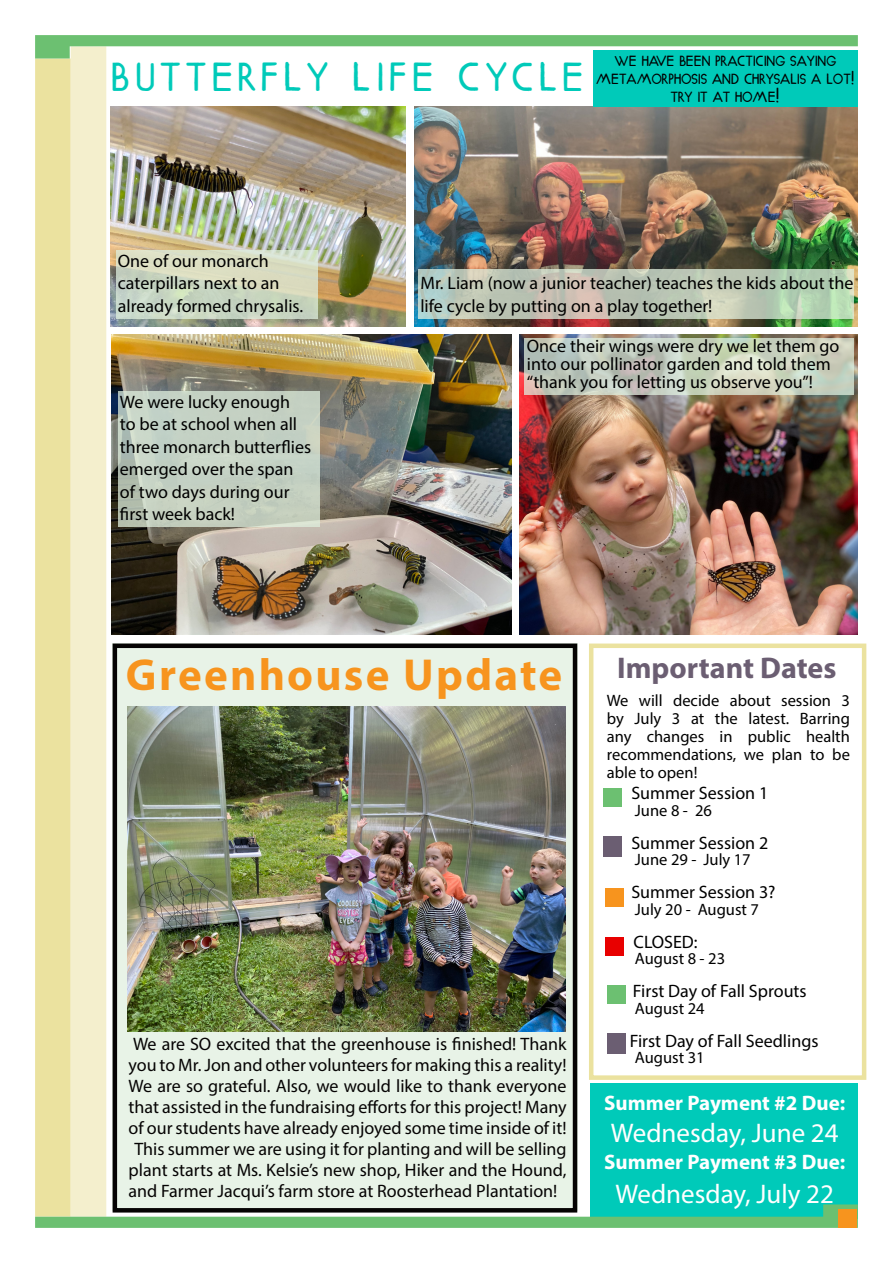
<style>
.page{position:relative;width:893px;height:1263px;background:#fff}
.page>*{position:absolute;margin:0;border:0;box-sizing:border-box;transform-origin:0 0}
.t1{font:49.5px "River Oak";letter-spacing:.1em;color:#00cab9}
.t2{font:700 45px "Myriad Pro";letter-spacing:.05em;color:#f7941e}
.t3{font:700 30px "Myriad Pro";color:#6b5e72}
.t4{font:27px "Myriad Pro";color:#fff}
.t5{font:700 21px "Myriad Pro";color:#fff}
.t6{font:18px/22.5px "Myriad Pro";color:#000}
.t7{font:18px/21px "Myriad Pro";color:#050303;text-align:center}
.t8{font:18px/18px "River Oak";color:#000;text-align:center}
.t9{font:16.5px/18px "Myriad Pro";color:#000;text-align:justify}
.s1{font-family:"Comic Sans MS";font-size:16.5px}
.s2{font-family:"Comic Sans MS"}
</style>
<div class="page">
<div style="left:591px;top:1083px;width:267px;height:135px;background:#00cab9"></div>
<div style="left:35px;top:58px;width:36px;height:1158px;background:#ebe29f"></div>
<div style="left:71px;top:46px;width:35px;height:1170px;background:#f4efcd"></div>
<svg style="left:35px;top:35px;width:823px;height:24px"></svg>
<svg style="left:35px;top:1204px;width:823px;height:24px"></svg>
<div style="left:838px;top:1209px;width:18px;height:18px;background:#f7941e"></div>
<div style="left:112px;top:643px;width:465px;height:568px;background:#e8f3e7"></div>
<div style="left:113px;top:643px;width:464px;height:569px;border:4px solid #050303"></div>
<div style="left:589px;top:643px;width:277px;height:437px;border:4px solid #ebe29f"></div>
<div style="left:605px;top:938px;width:19px;height:18px;background:#e80000"></div>
<div style="left:605px;top:888px;width:19px;height:19px;background:#f7941e"></div>
<div style="left:604px;top:788px;width:18px;height:18px;background:#6cc071"></div>
<div style="left:604px;top:836px;width:18px;height:20px;background:#6b5e72"></div>
<div style="left:607px;top:985px;width:18px;height:19px;background:#6cc071"></div>
<div style="left:607px;top:1033px;width:18px;height:21px;background:#6b5e72"></div>
<img style="left:415px;top:107px;width:442px;height:219px">
<img style="left:111px;top:334px;width:400px;height:300px">
<img style="left:127px;top:707px;width:438px;height:324px">
<img style="left:520px;top:334px;width:337px;height:300px">
<img style="left:111px;top:106px;width:295px;height:220px">
<div style="left:593px;top:50px;width:265px;height:56px;background:#00cab9"></div>
<svg style="left:419px;top:269px;width:435px;height:49px;background:#bcc7b5"></svg>
<svg style="left:116px;top:250px;width:201px;height:68px;background:#d0d9c2"></svg>
<svg style="left:118px;top:391px;width:201px;height:135px;background:#c3cfc1"></svg>
<svg style="left:524px;top:338px;width:330px;height:57px;background:#c6cebe"></svg>
<h1 class="t1" style="left:111px;top:45px;width:474px">Butterfly Life Cycle</h1>
<p class="t8" style="left:596px;top:51px;width:260px">We have been practicing saying metamorphosis and chrysalis a Lot<span class="s1">!<br></span>Try it at home<span class="s2">!</span></p>
<p class="t6" style="left:118px;top:249px;width:187px">One of our monarch caterpillars next to an already formed chrysalis.</p>
<p class="t6" style="left:120px;top:390px;width:193px">We were lucky enough<br>to be at school when all three monarch butterflies emerged over the span of two days during our first week back!</p>
<p class="t6" style="left:420px;top:272px;width:435px">Mr. Liam (now a junior teacher) teaches the kids about the life cycle by putting on a play together!</p>
<p class="t6" style="left:527px;top:337px;width:314px;line-height:18px">Once their wings were dry we let them go into our pollinator garden and told them “thank you for letting us observe you”!</p>
<h2 class="t2" style="left:126px;top:645px;width:438px">Greenhouse Update</h2>
<p class="t7" style="left:129px;top:1033px;width:439px">We are SO excited that the greenhouse is finished! Thank you to Mr. Jon and other volunteers for making this a reality!<br>We are so grateful. Also, we would like to thank everyone that assisted in the fundraising efforts for this project! Many of our students have already enjoyed some time inside of it!<br>This summer we are using it for planting and will be selling plant starts at Ms. Kelsie’s new shop, Hiker and the Hound, and Farmer Jacqui’s farm store at Roosterhead Plantation!</p>
<h3 class="t3" style="left:617px;top:649px;width:221px">Important Dates</h3>
<p class="t9" style="left:607px;top:691px;width:245px">We will decide about session 3 by July 3 at the latest. Barring any changes in public health recommendations, we plan to be able to open!</p>
<p class="t6" style="left:631px;top:782px;width:138px">Summer Session 1</p>
<p class="t9" style="left:635px;top:801px;width:79px">June 8 - 26</p>
<p class="t6" style="left:631px;top:831px;width:138px">Summer Session 2</p>
<p class="t9" style="left:635px;top:850px;width:117px">June 29 - July 17</p>
<p class="t6" style="left:631px;top:881px;width:146px">Summer Session 3?</p>
<p class="t9" style="left:635px;top:900px;width:126px">July 20 - August 7</p>
<p class="t6" style="left:634px;top:930px;width:66px">CLOSED:</p>
<p class="t9" style="left:635px;top:949px;width:92px">August 8 - 23</p>
<p class="t6" style="left:633px;top:980px;width:175px">First Day of Fall Sprouts</p>
<p class="t9" style="left:635px;top:999px;width:71px">August 24</p>
<p class="t6" style="left:630px;top:1029px;width:190px">First Day of Fall Seedlings</p>
<p class="t9" style="left:635px;top:1048px;width:71px">August 31</p>
<p class="t5" style="left:604px;top:1089px;width:242px">Summer Payment #2 Due:</p>
<h3 class="t4" style="left:611px;top:1116px;width:229px">Wednesday, June 24</h3>
<p class="t5" style="left:604px;top:1148px;width:242px">Summer Payment #3 Due:</p>
<h3 class="t4" style="left:616px;top:1177px;width:220px">Wednesday, July 22</h3>
</div>
